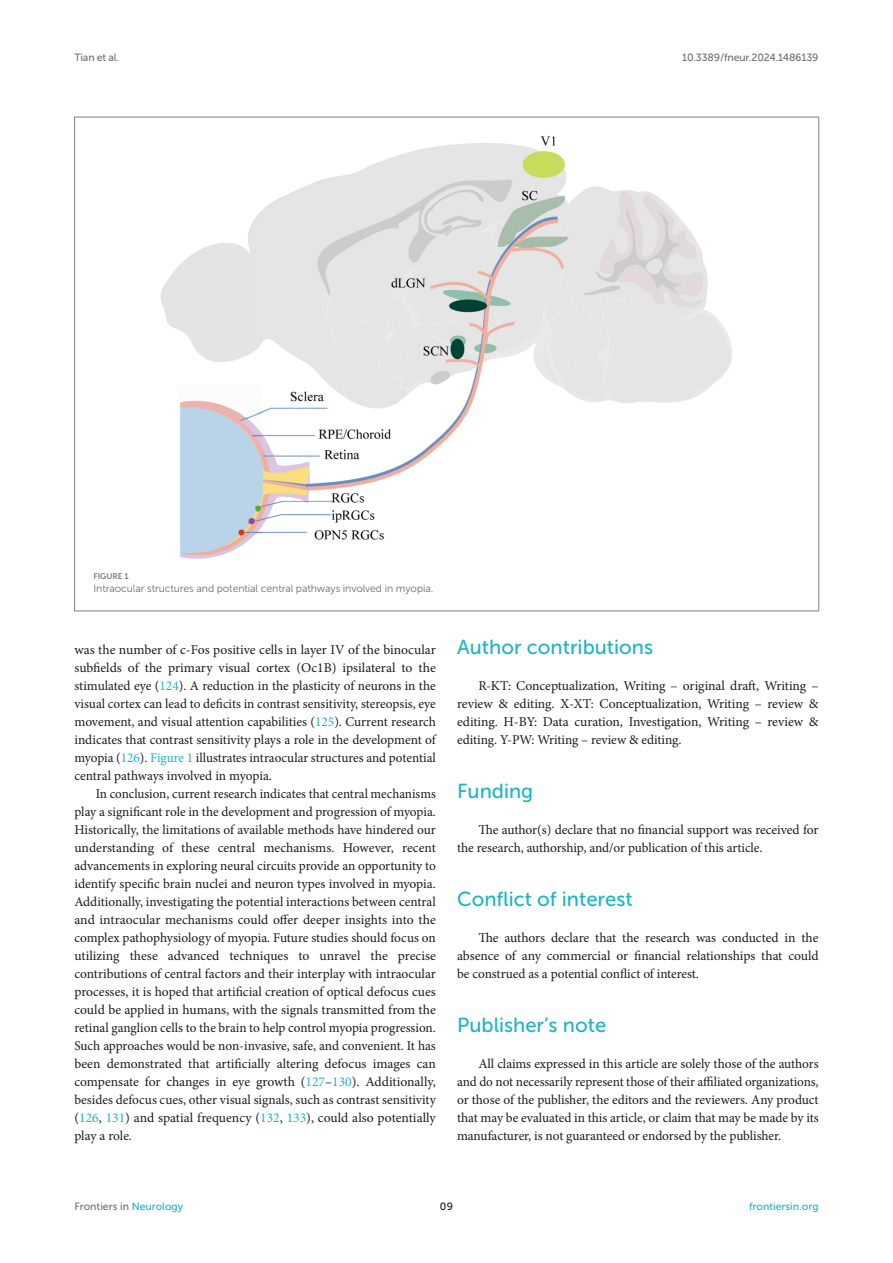
<style>
.page{position:relative;width:893px;height:1263px;background:#fff}
.page>*{position:absolute;margin:0;border:0;box-sizing:border-box;transform-origin:0 0}
.HEAD_1{font:20.25px "Museo Sans 500";color:#1db5c3}
.TEXT{font:13.5px/18px "Minion Pro";color:#1b1c1b;text-align:justify}
.TEXT_FLUSH{font:13.5px/18px "Minion Pro";letter-spacing:-.01em;color:#1b1c1b;text-align:justify}
.FIG_LEG{font:10.5px "Museo Sans 300";letter-spacing:-.01em;color:#706f70}
.t1{font:10.5px "Museo Sans 500";letter-spacing:-.015em;color:#706f70}
.t2{font:10.5px "Museo Sans 500";color:#1db5c3}
.t3{font:10.5px "Museo Sans 500";color:#1b1c1b}
.FIG_HD{font:8.25px "Museo Sans 700";letter-spacing:-.01em;color:#7e7f7f}
.s1{color:#1db5c3}
</style>
<div class="page">
<img style="left:160px;top:136px;width:572px;height:423px">
<p class="t1" style="left:74px;top:51px;width:46px">Tian et al.</p>
<p class="t1" style="left:682px;top:51px;width:138px">10.3389/fneur.2024.1486139</p>
<p class="FIG_HD" style="left:94px;top:571px;width:37px">FIGURE 1</p>
<p class="FIG_LEG" style="left:94px;top:583px;width:341px">Intraocular structures and potential central pathways involved in myopia.</p>
<p class="TEXT" style="left:74px;top:641px;width:363px">was the number of c-Fos positive cells in layer IV of the binocular subfields of the primary visual cortex (Oc1B) ipsilateral to the stimulated eye (<span class="s1">124</span>). A reduction in the plasticity of neurons in the visual cortex can lead to deficits in contrast sensitivity, stereopsis, eye movement, and visual attention capabilities (<span class="s1">125</span>). Current research indicates that contrast sensitivity plays a role in the development of myopia (<span class="s1">126</span>). <span class="s1">Figure 1</span> illustrates intraocular structures and potential central pathways involved in myopia.</p>
<p class="TEXT" style="left:74px;top:785px;width:363px;text-indent:21px">In conclusion, current research indicates that central mechanisms play a significant role in the development and progression of myopia.<br>Historically, the limitations of available methods have hindered our understanding of these central mechanisms. However, recent advancements in exploring neural circuits provide an opportunity to identify specific brain nuclei and neuron types involved in myopia.<br>Additionally, investigating the potential interactions between central and intraocular mechanisms could offer deeper insights into the complex pathophysiology of myopia. Future studies should focus on utilizing these advanced techniques to unravel the precise contributions of central factors and their interplay with intraocular processes, it is hoped that artificial creation of optical defocus cues could be applied in humans, with the signals transmitted from the retinal ganglion cells to the brain to help control myopia progression.<br>Such approaches would be non-invasive, safe, and convenient. It has been demonstrated that artificially altering defocus images can compensate for changes in eye growth (<span class="s1">127</span>–<span class="s1">130</span>). Additionally, besides defocus cues, other visual signals, such as contrast sensitivity (<span class="s1">126</span>, <span class="s1">131</span>) and spatial frequency (<span class="s1">132</span>, <span class="s1">133</span>), could also potentially play a role.</p>
<p class="HEAD_1" style="left:457px;top:636px;width:197px">Author contributions</p>
<p class="TEXT_FLUSH" style="left:457px;top:677px;width:363px;text-indent:21px">R-KT: Conceptualization, Writing – original draft, Writing – review &amp; editing. X-XT: Conceptualization, Writing – review &amp; editing. H-BY: Data curation, Investigation, Writing – review &amp; editing. Y-PW: Writing – review &amp; editing.</p>
<p class="HEAD_1" style="left:457px;top:780px;width:78px">Funding</p>
<p class="TEXT_FLUSH" style="left:457px;top:821px;width:363px;text-indent:21px">The author(s) declare that no financial support was received for the research, authorship, and/or publication of this article.</p>
<p class="HEAD_1" style="left:457px;top:888px;width:177px">Conflict of interest</p>
<p class="TEXT_FLUSH" style="left:457px;top:929px;width:363px;text-indent:21px">The authors declare that the research was conducted in the absence of any commercial or financial relationships that could be construed as a potential conflict of interest.</p>
<p class="HEAD_1" style="left:457px;top:1014px;width:151px">Publisher’s note</p>
<p class="TEXT_FLUSH" style="left:457px;top:1055px;width:363px;text-indent:21px">All claims expressed in this article are solely those of the authors and do not necessarily represent those of their affiliated organizations, or those of the publisher, the editors and the reviewers. Any product that may be evaluated in this article, or claim that may be made by its manufacturer, is not guaranteed or endorsed by the publisher.</p>
<p class="t1" style="left:74px;top:1200px;width:110px">Frontiers in <span class="s1">Neurology</span></p>
<p class="t3" style="left:440px;top:1200px;width:15px">09</p>
<p class="t2" style="left:749px;top:1200px;width:71px">frontiersin.org</p>
</div>
